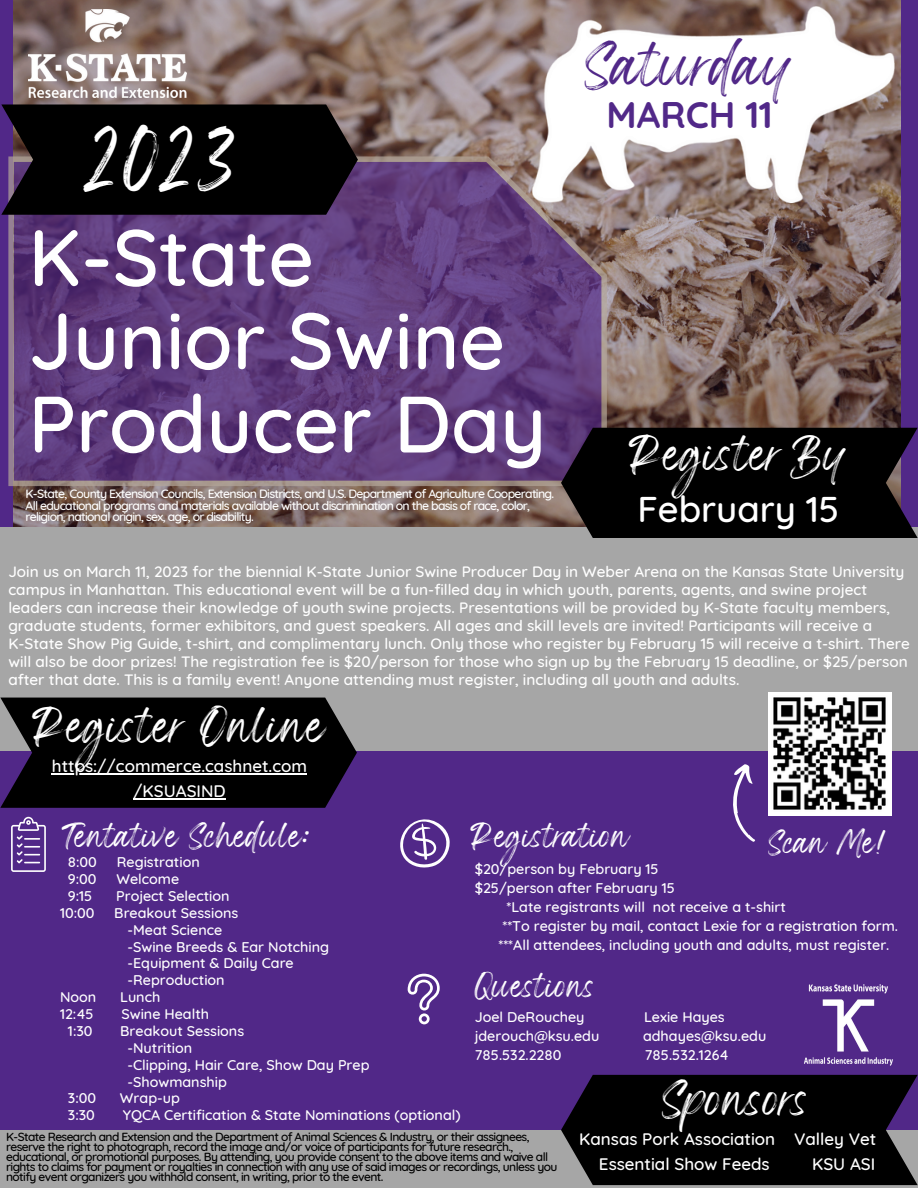
<style>
.page{position:relative;width:918px;height:1188px;background:#512888}
.page>*{position:absolute;margin:0;border:0;box-sizing:border-box;transform-origin:0 0}
.t1{font:500 79.8px/83.2px "Quicksand";color:#fff}
.t2{font:47.55px "Wonderful Branding";color:#fff}
.t3{font:700 36.9px "Quicksand";color:#512888}
.t4{font:500 36.45px "Quicksand";color:#fff}
.t5{font:33.9px "Wonderful Branding";color:#512888}
.t6{font:27.15px "Wonderful Branding";color:#fff}
.t7{font:18.9px "Wonderful Branding";color:#fff}
.t8{font:18px "Wonderful Branding";color:#fff}
.t9{font:500 16.95px/24.8px "Quicksand";color:#fff}
.t10{font:500 15.3px/18px "Quicksand";color:#fff}
.t11{font:500 14.4px/16.8px "Quicksand";color:#fff}
.t12{font:500 12.3px/11.2px "Quicksand";letter-spacing:-.06em;color:#fff}
.t13{font:500 12px/10.1px "Quicksand";letter-spacing:-.05em;color:#000}
</style>
<div class="page">
<img style="left:14px;top:0;width:886px;height:527px">
<svg style="left:8px;top:156px;width:599px;height:330px;background:#623f7c"></svg>
<div style="left:0;top:527px;width:918px;height:224px;background:#a6a6a6"></div>
<svg style="left:561px;top:428px;width:357px;height:110px;background:#09070b"></svg>
<div style="left:0;top:1130px;width:918px;height:58px;background:#a6a6a6"></div>
<img style="left:532px;top:7px;width:362px;height:195px">
<img style="left:28px;top:9px;width:159px;height:88px">
<svg style="left:11px;top:817px;width:35px;height:55px"></svg>
<svg style="left:561px;top:1075px;width:357px;height:110px;background:#0b090d"></svg>
<svg style="left:400px;top:819px;width:50px;height:49px"></svg>
<svg style="left:408px;top:974px;width:32px;height:50px"></svg>
<svg style="left:1px;top:104px;width:357px;height:111px;background:#0a070b"></svg>
<svg style="left:0;top:698px;width:357px;height:110px;background:#0d0b10"></svg>
<img style="left:797px;top:984px;width:103px;height:93px">
<svg style="left:733px;top:764px;width:22px;height:78px"></svg>
<img style="left:769px;top:693px;width:122px;height:122px">
<hr style="left:52px;top:773px;width:255px;height:1px;background:#fff">
<hr style="left:133px;top:798px;width:93px;height:1px;background:#fff">
<h2 class="t2" style="left:83px;top:148px;width:154px">2023</h2>
<h1 class="t1" style="left:28px;top:214px;width:519px">K-State<br>Junior Swine<br>Producer Day</h1>
<p class="t12" style="left:25px;top:488px;width:530px">K-State, County Extension Councils, Extension Districts, and U.S. Department of Agriculture Cooperating.<br>All educational programs and materials available without discrimination on the basis of race, color, religion, national origin, sex, age, or disability.</p>
<h3 class="t5" style="left:585px;top:57px;width:211px">Saturday</h3>
<h3 class="t3" style="left:607px;top:91px;width:168px">MARCH 11</h3>
<h3 class="t6" style="left:629px;top:448px;width:221px">Register By</h3>
<h3 class="t4" style="left:637px;top:485px;width:204px">February 15</h3>
<p class="t10" style="left:8px;top:562px;width:903px">Join us on March 11, 2023 for the biennial K-State Junior Swine Producer Day in Weber Arena on the Kansas State University campus in Manhattan. This educational event will be a fun-filled day in which youth, parents, agents, and swine project leaders can increase their knowledge of youth swine projects. Presentations will be provided by K-State faculty members, graduate students, former exhibitors, and guest speakers. All ages and skill levels are invited! Participants will receive a K-State Show Pig Guide, t-shirt, and complimentary lunch. Only those who register by February 15 will receive a t-shirt. There will also be door prizes! The registration fee is $20/person for those who sign up by the February 15 deadline, or $25/person after that date. This is a family event! Anyone attending must register, including all youth and adults.</p>
<h3 class="t6" style="left:32px;top:720px;width:296px">Register Online</h3>
<p class="t9" style="left:52px;top:753px;width:257px;text-align:center">https://commerce.cashnet.com /KSUASIND</p>
<p class="t7" style="left:62px;top:831px;width:248px">Tentative Schedule:</p>
<p class="t7" style="left:470px;top:831px;width:161px">Registration</p>
<p class="t8" style="left:769px;top:838px;width:118px">Scan Me!</p>
<p class="t11" style="left:68px;top:853px;width:31px">8:00</p>
<p class="t11" style="left:117px;top:853px;width:84px">Registration</p>
<p class="t11" style="left:68px;top:870px;width:30px">9:00</p>
<p class="t11" style="left:116px;top:870px;width:64px">Welcome</p>
<p class="t11" style="left:68px;top:887px;width:26px">9:15</p>
<p class="t11" style="left:116px;top:887px;width:115px">Project Selection</p>
<p class="t11" style="left:60px;top:904px;width:36px">10:00</p>
<p class="t11" style="left:127px;top:904px;width:203px;text-indent:-13px">Breakout Sessions<br>-Meat Science<br>-Swine Breeds &amp; Ear Notching -Equipment &amp; Daily Care -Reproduction</p>
<p class="t11" style="left:60px;top:988px;width:38px">Noon</p>
<p class="t11" style="left:120px;top:988px;width:42px">Lunch</p>
<p class="t11" style="left:60px;top:1005px;width:35px">12:45</p>
<p class="t11" style="left:121px;top:1005px;width:89px">Swine Health</p>
<p class="t11" style="left:68px;top:1022px;width:26px">1:30</p>
<p class="t11" style="left:127px;top:1022px;width:244px;text-indent:-7px">Breakout Sessions<br>-Nutrition<br>-Clipping, Hair Care, Show Day Prep -Showmanship</p>
<p class="t11" style="left:68px;top:1090px;width:30px">3:00</p>
<p class="t11" style="left:120px;top:1090px;width:61px">Wrap-up</p>
<p class="t11" style="left:68px;top:1106px;width:29px">3:30</p>
<p class="t11" style="left:123px;top:1106px;width:339px">YQCA Certification &amp; State Nominations (optional)</p>
<p class="t11" style="left:475px;top:860px;width:186px">$20/person by February 15</p>
<p class="t11" style="left:475px;top:879px;width:202px">$25/person after February 15</p>
<p class="t11" style="left:506px;top:898px;width:281px">*Late registrants will not receive a t-shirt</p>
<p class="t11" style="left:503px;top:917px;width:397px">**To register by mail, contact Lexie for a registration form.</p>
<p class="t11" style="left:499px;top:936px;width:392px">***All attendees, including youth and adults, must register.</p>
<p class="t7" style="left:475px;top:981px;width:124px">Questions</p>
<p class="t11" style="left:475px;top:1008px;width:111px">Joel DeRouchey</p>
<p class="t11" style="left:644px;top:1008px;width:82px">Lexie Hayes</p>
<p class="t11" style="left:475px;top:1027px;width:126px">jderouch@ksu.edu</p>
<p class="t11" style="left:643px;top:1027px;width:125px">adhayes@ksu.edu</p>
<p class="t11" style="left:475px;top:1046px;width:88px">785.532.2280</p>
<p class="t11" style="left:645px;top:1046px;width:85px">785.532.1264</p>
<h3 class="t6" style="left:662px;top:1093px;width:151px">Sponsors</h3>
<p class="t9" style="left:599px;top:1127px;width:279px;text-indent:-20px">Kansas Pork Association Valley Vet<br>Essential Show Feeds</p>
<p class="t13" style="left:6px;top:1131px;width:553px">K-State Research and Extension and the Department of Animal Sciences &amp; Industry, or their assignees, reserve the right to photograph, record the image and/or voice of participants for future research., educational, or promotional purposes. By attending, you provide consent to the above items and waive all rights to claims for payment or royalties in connection with any use of said images or recordings, unless you notify event organizers you withhold consent, in writing, prior to the event.</p>
<p class="t9" style="left:812px;top:1151px;width:65px">KSU ASI</p>
</div>
